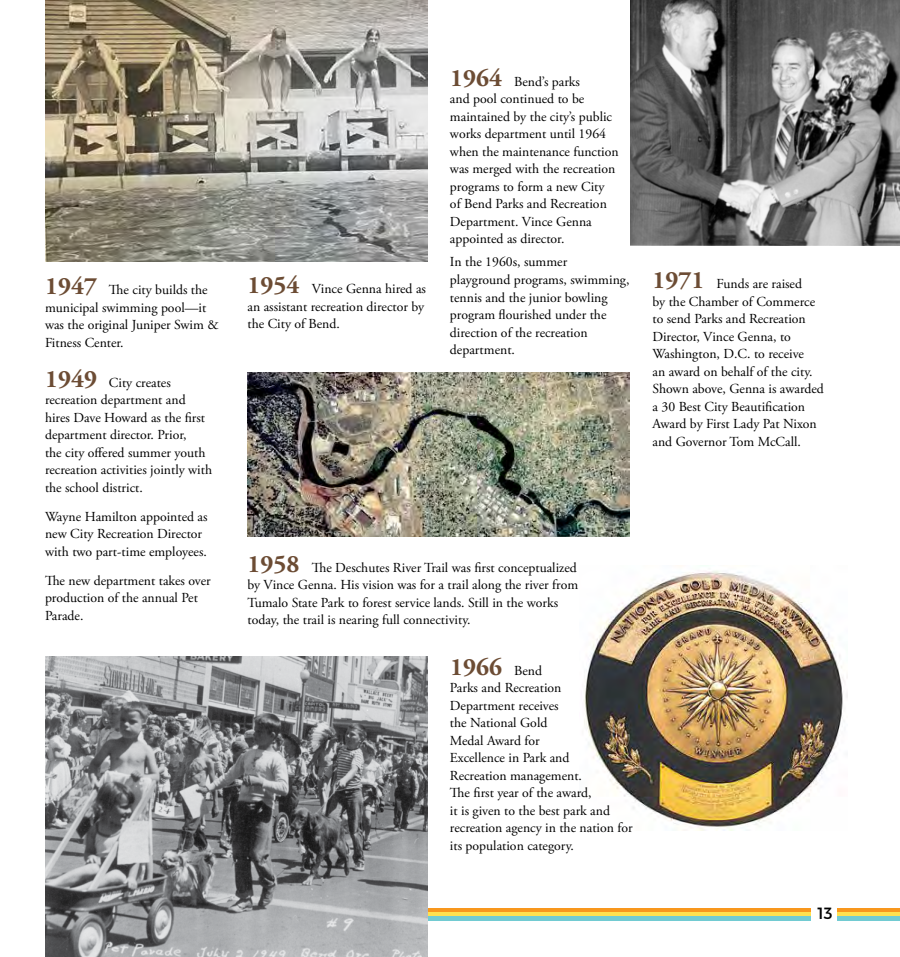
<style>
.page{position:relative;width:900px;height:957px;background:#fff}
.page>*{position:absolute;margin:0;border:0;box-sizing:border-box;transform-origin:0 0}
.t1{font:700 25px "Adobe Garamond Pro";color:#6c4c34}
.t2{font:16.25px "Montserrat";color:#000}
.t3{font:13.75px/17.5px "Adobe Garamond Pro";color:#000}
.s1{font-weight:700;font-size:25px;color:#6c4c34}
.s2{font-weight:400;font-size:13.75px;color:#000}
</style>
<div class="page">
<div style="left:45px;top:907px;width:766px;height:5px;background:#f8971d"></div>
<div style="left:45px;top:911px;width:766px;height:5px;background:#ffe14f"></div>
<hr style="left:45px;top:916px;width:766px;height:4px;background:#72cbd2">
<div style="left:837px;top:907px;width:63px;height:5px;background:#f8971d"></div>
<div style="left:837px;top:911px;width:63px;height:5px;background:#ffe14f"></div>
<hr style="left:837px;top:916px;width:63px;height:4px;background:#72cbd2">
<img style="left:584px;top:565px;width:264px;height:265px">
<img style="left:630px;top:0;width:270px;height:245px">
<img style="left:45px;top:656px;width:383px;height:300px">
<img style="left:45px;top:0;width:383px;height:261px">
<img style="left:248px;top:373px;width:382px;height:163px">
<p class="t3" style="left:45px;top:281px;width:175px"><span class="s1">1947</span> The city builds the municipal swimming pool—it was the original Juniper Swim &amp;<br>Fitness Center.</p>
<p class="t3" style="left:45px;top:374px;width:169px"><span class="s1">1949</span> City creates recreation department and hires Dave Howard as the first department director. Prior,<br>the city offered summer youth recreation activities jointly with the school district.</p>
<p class="t3" style="left:45px;top:508px;width:164px">Wayne Hamilton appointed as new City Recreation Director with two part-time employees.</p>
<p class="t3" style="left:45px;top:571px;width:167px">The new department takes over production of the annual Pet<br>Parade.</p>
<p class="t3" style="left:247px;top:280px;width:180px"><span class="s1">1954</span> Vince Genna hired as an assistant recreation director by the City of Bend.</p>
<p class="t3" style="left:450px;top:73px;width:170px"><span class="s1">1964</span> Bend’s parks<br>and pool continued to be maintained by the city’s public works department until 1964 when the maintenance function was merged with the recreation programs to form a new City<br>of Bend Parks and Recreation<br>Department. Vince Genna appointed as director.</p>
<p class="t3" style="left:450px;top:254px;width:181px">In the 1960s, summer playground programs, swimming, tennis and the junior bowling program flourished under the direction of the recreation department.</p>
<p class="t3" style="left:652px;top:276px;width:173px"><span class="s1">1971</span> Funds are raised<br>by the Chamber of Commerce to send Parks and Recreation<br>Director, Vince Genna, to<br>Washington, D.C. to receive<br>an award on behalf of the city.<br>Shown above, Genna is awarded a 30 Best City Beautification<br>Award by First Lady Pat Nixon and Governor Tom McCall.</p>
<p class="t3" style="left:247px;top:559px;width:332px"><span class="s1">1958</span> The Deschutes River Trail was first conceptualized by Vince Genna. His vision was for a trail along the river from Tumalo State Park to forest service lands. Still in the works today, the trail is nearing full connectivity.</p>
<h1 class="t1" style="left:450px;top:652px;width:94px">1966 <span class="s2">Bend</span></h1>
<p class="t3" style="left:450px;top:679px;width:184px">Parks and Recreation<br>Department receives<br>the National Gold<br>Medal Award for<br>Excellence in Park and<br>Recreation management.<br>The first year of the award,<br>it is given to the best park and recreation agency in the nation for its population category.</p>
<p class="t2" style="left:817px;top:903px;width:17px">13</p>
</div>
